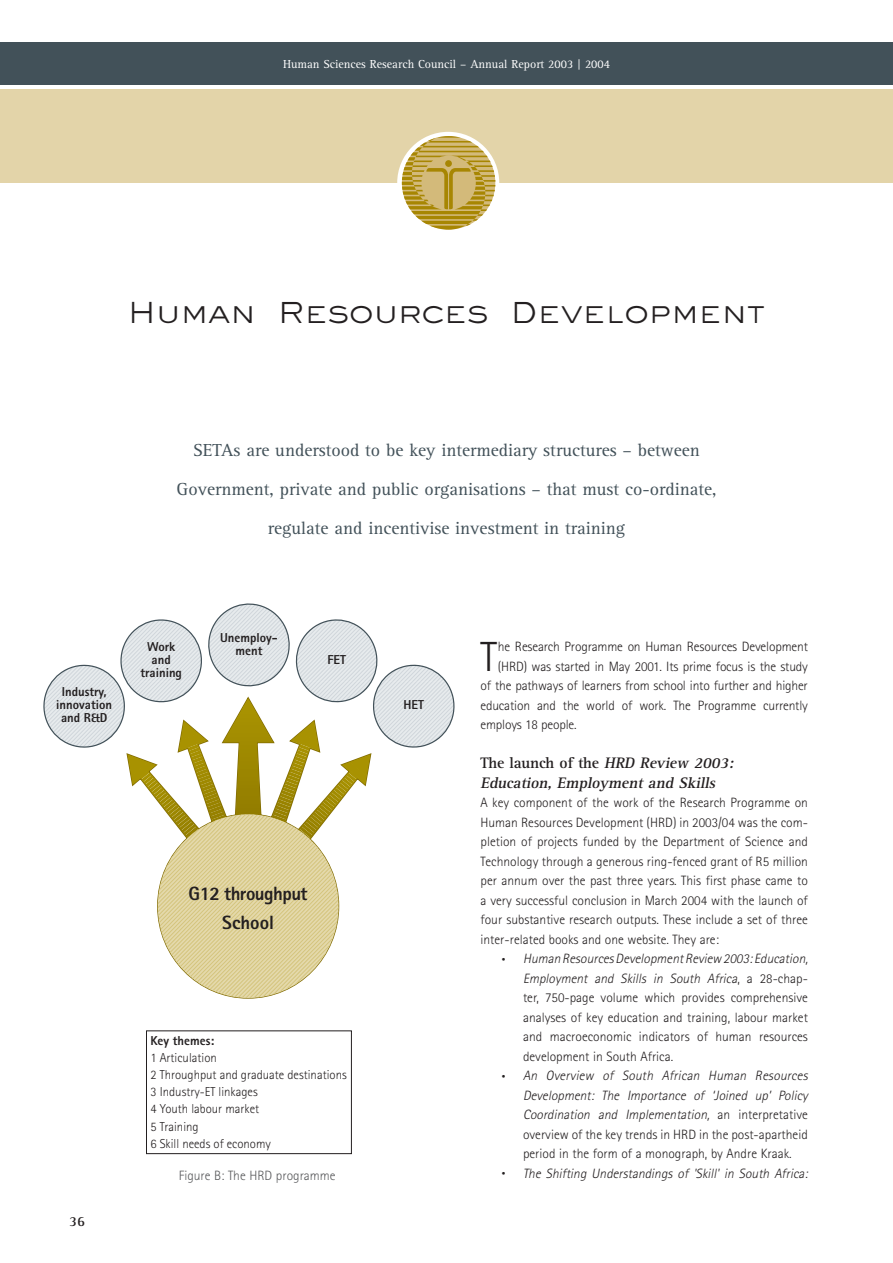
<style>
.page{position:relative;width:893px;height:1263px;background:#fff}
.page>*{position:absolute;margin:0;border:0;box-sizing:border-box;transform-origin:0 0}
.t1{font:300 42.15px "Rotis Sans Serif";color:#231f20}
.t2{font:33px "Eyechart";letter-spacing:.01em;color:#231f20}
.t3{font:800 19.2px/29px "Rotis Sans Serif";letter-spacing:-.03em;color:#231f20;text-align:center}
.t4{font:18px/39px "Rotis Serif";color:#425159;text-align:center}
.t5{font:italic 700 15.75px/19.5px "Rotis Serif";color:#231f20}
.t6{font:700 14.25px "Rotis Serif";color:#231f20}
.t7{font:300 13.5px/19.5px "Rotis Sans Serif";color:#231f20;text-align:justify}
.t8{font:italic 300 13.5px/19.5px "Rotis Sans Serif";color:#231f20}
.t9{font:300 13.5px "Rotis Sans Serif";color:#57585a}
.t10{font:300 12.9px/17.1px "Rotis Sans Serif";color:#231f20}
.t11{font:800 12.9px/12.9px "Rotis Sans Serif";color:#231f20;text-align:center}
.t12{font:12px "Rotis Serif";color:#fff}
.s1{font-style:normal}
.s2{font-size:7.5px}
.s3{font-style:italic}
.s4{font-style:normal;font-size:7.5px}
</style>
<div class="page">
<div style="left:0;top:43px;width:893px;height:42px;background:#425159"></div>
<div style="left:0;top:89px;width:893px;height:94px;background:#e3d4a9"></div>
<div style="left:397px;top:132px;width:102px;height:102px;background:#fff;border-radius:50%"></div>
<svg style="left:402px;top:136px;width:93px;height:94px"></svg>
<svg style="left:44px;top:603px;width:410px;height:395px"></svg>
<div style="left:146px;top:1030px;width:206px;height:124px;border:1px solid #231f20"></div>
<p class="t12" style="left:283px;top:57px;width:328px">Human Sciences Research Council – Annual Report 2003 | 2004</p>
<h2 class="t2" style="left:128px;top:293px;width:638px">Human Resources Development</h2>
<h3 class="t4" style="left:177px;top:431px;width:541px">SETAs are understood to be key intermediary structures – between<br>Government, private and public organisations – that must co-ordinate, regulate and incentivise investment in training</h3>
<p class="t11" style="left:56px;top:685px;width:57px">Industry, innovation and R&amp;D</p>
<p class="t11" style="left:140px;top:640px;width:43px">Work and training</p>
<p class="t11" style="left:220px;top:631px;width:59px">Unemploy&shy;ment</p>
<p class="t11" style="left:327px;top:653px;width:20px">FET</p>
<p class="t6" style="left:69px;top:1213px;width:17px">36</p>
<h3 class="t3" style="left:189px;top:879px;width:120px">G12 throughput<br>School</h3>
<p class="t11" style="left:151px;top:1034px;width:65px">Key themes:</p>
<p class="t10" style="left:151px;top:1049px;width:198px">1 Articulation<br>2 Throughput and graduate destinations<br>3 Industry-ET linkages<br>4 Youth labour market<br>5 Training<br>6 Skill needs of economy</p>
<p class="t9" style="left:179px;top:1167px;width:158px">Figure B: The HRD programme</p>
<p class="t11" style="left:403px;top:698px;width:22px">HET</p>
<h1 class="t1" style="left:480px;top:632px;width:18px">T</h1>
<p class="t7" style="left:498px;top:637px;width:311px">he Research Programme on Human Resources Development</p>
<p class="t7" style="left:498px;top:656px;width:312px">(HRD) was started in May 2001. Its prime focus is the study</p>
<p class="t7" style="left:480px;top:676px;width:329px">of the pathways of learners from school into further and higher</p>
<p class="t7" style="left:480px;top:695px;width:329px">education and the world of work. The Programme currently</p>
<p class="t7" style="left:480px;top:715px;width:98px">employs 18 people.</p>
<p class="t5" style="left:480px;top:754px;width:258px"><span class="s1">Th e l aun ch o f th e</span> HRD Review 2003:<br>Education, Employment and Skills</p>
<p class="t7" style="left:480px;top:793px;width:329px">A key component of the work of the Research Programme on Human Resources Development (HRD) in 2003/04 was the com&shy;pletion of projects funded by the Department of Science and Technology through a generous ring-fenced grant of R5 million per annum over the past three years. This first phase came to a very successful conclusion in March 2004 with the launch of four substantive research outputs. These include a set of three inter-related books and one website. They are:</p>
<p class="t7" style="left:523px;top:949px;width:289px;text-align:left;text-indent:-21px"><span class="s2">•</span> <span class="s3">Human ResourcesDevelopmentReview 2003:Education, Employment and Skills in South Africa</span>, a 2 8 - c h a p - ter, 750-page volume which provides comprehensive analyses of key education and training, labour market and macroeconomic indicators of human resources development in South Africa.</p>
<p class="t8" style="left:523px;top:1066px;width:289px;text-indent:-21px"><span class="s4">•</span> An Overview of South African Human Resources Development: The Importance of ‘Joined up’ Policy Coordination and Implementation, <span class="s1">a n i n te r p r e ta t i ve overview of the key trends in HRD in the post-apartheid period in the form of a monograph, by Andre Kraak.</span></p>
<p class="t8" style="left:502px;top:1163px;width:310px"><span class="s4">•</span> The Shifting Understandings of 'Skill' in South Africa:</p>
</div>
